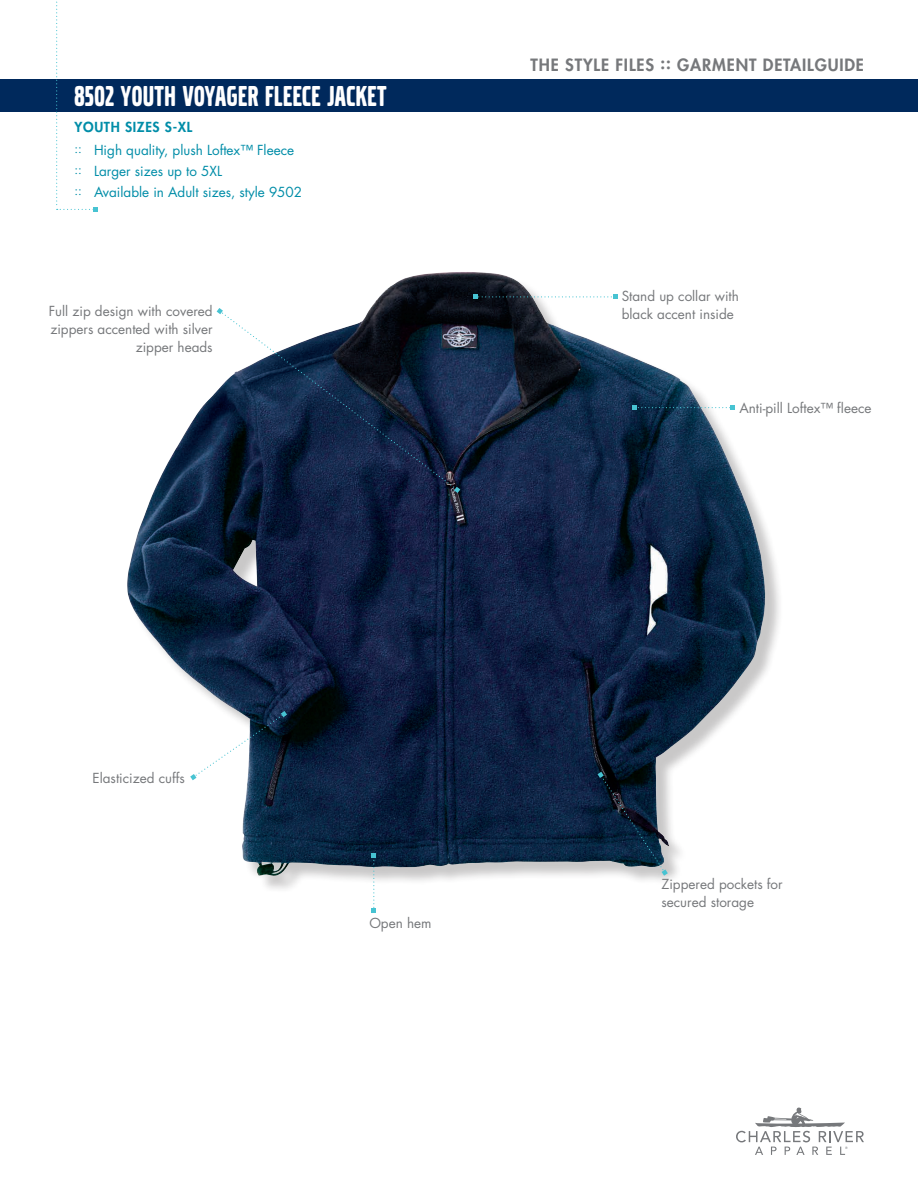
<style>
.page{position:relative;width:918px;height:1188px;background:#fff}
.page>*{position:absolute;margin:0;border:0;box-sizing:border-box;transform-origin:0 0}
.product_name{font:30px "Volvo Broad";letter-spacing:.02em;color:#fff}
.product_name-black{font:800 16.5px "Futura Std";letter-spacing:.05em;color:#76787b}
.Feature_Bullet_Point{font:13.5px/18px "Futura Std";color:#76787b}
.top_bullets{font:13.5px "Futura Std";color:#008da8}
.product_name-black-2{font:800 13.5px "Futura Std";letter-spacing:.05em;color:#008da8}
.s1{font-size:12px}
</style>
<div class="page">
<div style="left:130px;top:274px;width:654px;height:620px;background:#231f20;opacity:.25"></div>
<img style="left:127px;top:272px;width:639px;height:604px">
<div style="left:0;top:79px;width:918px;height:33px;background:#00295c"></div>
<svg style="left:56px;top:1px;width:41px;height:211px"></svg>
<svg style="left:473px;top:295px;width:145px;height:4px"></svg>
<svg style="left:633px;top:405px;width:102px;height:5px"></svg>
<svg style="left:372px;top:853px;width:4px;height:60px"></svg>
<svg style="left:190px;top:711px;width:97px;height:69px"></svg>
<svg style="left:598px;top:772px;width:70px;height:104px;background:#364859"></svg>
<svg style="left:217px;top:308px;width:243px;height:185px;background:#303f56"></svg>
<svg style="left:736px;top:1107px;width:128px;height:48px"></svg>
<p class="product_name" style="left:75px;top:79px;width:314px">8502 YOUTH VOYAGER FLEECE JACKET</p>
<p class="product_name-black-2" style="left:75px;top:118px;width:119px">YOUTH SIZES S-XL</p>
<p class="top_bullets" style="left:75px;top:141px;width:221px"><span class="s1">::</span> High quality, plush Loftex™ Fleece</p>
<p class="top_bullets" style="left:75px;top:162px;width:149px"><span class="s1">::</span> Larger sizes up to 5XL</p>
<p class="top_bullets" style="left:75px;top:183px;width:229px"><span class="s1">::</span> Available in Adult sizes, style 9502</p>
<p class="Feature_Bullet_Point" style="left:49px;top:302px;width:165px;text-align:right">Full zip design with covered zippers accented with silver zipper heads</p>
<p class="product_name-black" style="left:531px;top:54px;width:335px">THE STYLE FILES :: GARMENT DETAILGUIDE</p>
<p class="Feature_Bullet_Point" style="left:622px;top:288px;width:119px">Stand up collar with black accent inside</p>
<p class="Feature_Bullet_Point" style="left:739px;top:399px;width:134px">Anti-pill Loftex™ fleece</p>
<p class="Feature_Bullet_Point" style="left:93px;top:769px;width:94px">Elasticized cuffs</p>
<p class="Feature_Bullet_Point" style="left:369px;top:914px;width:64px">Open hem</p>
<p class="Feature_Bullet_Point" style="left:662px;top:875px;width:123px">Zippered pockets for secured storage</p>
</div>
